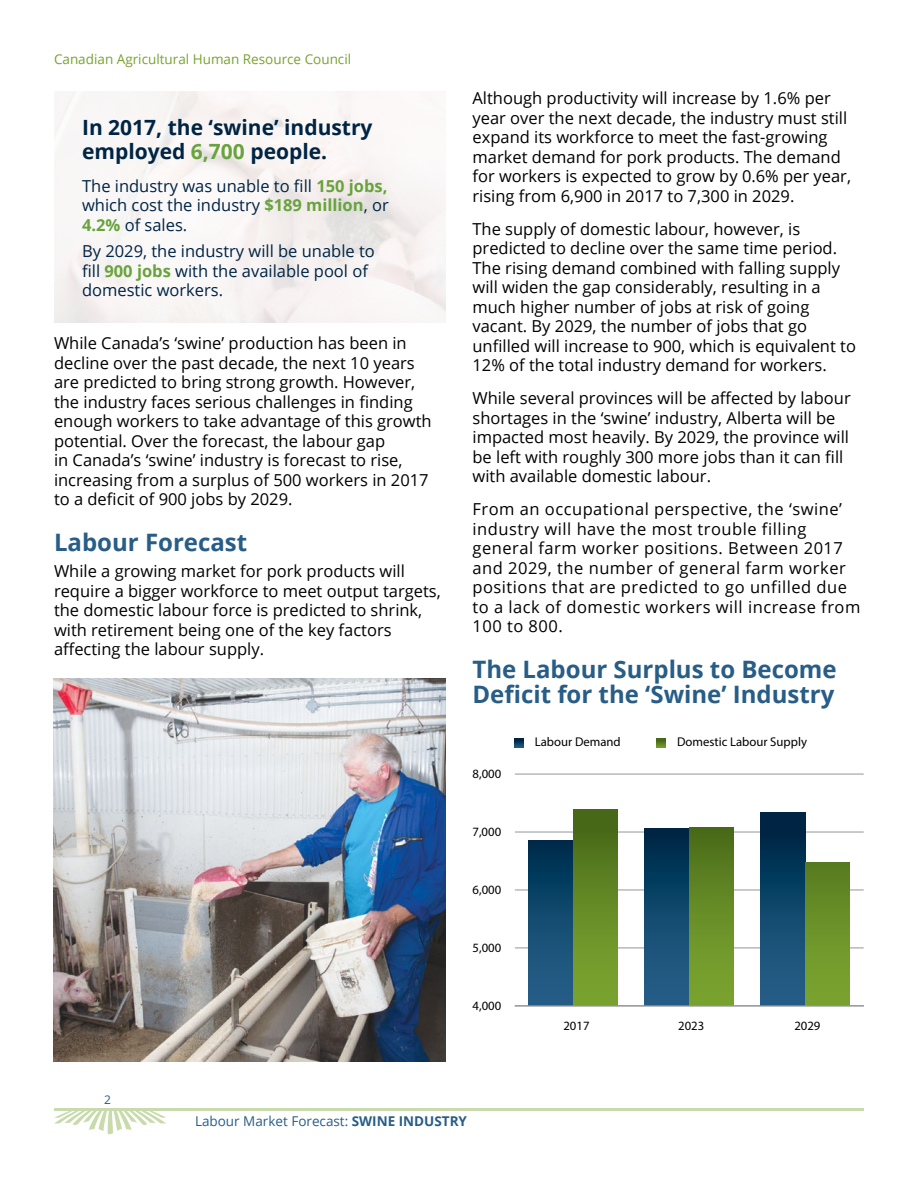
<style>
.page{position:relative;width:918px;height:1188px;background:#fff}
.page>*{position:absolute;margin:0;border:0;box-sizing:border-box;transform-origin:0 0}
.t1{font:700 24px/25.5px "Open Sans";color:#275d86}
.t2{font:700 21px/24px "Open Sans";color:#002444}
.t3{font:16.5px/19.5px "Open Sans";color:#000}
.t4{font:16.5px/19.5px "Open Sans";letter-spacing:.03em;color:#000}
.t5{font:16.5px/19.5px "Open Sans";color:#002444;text-align:justify}
.t6{font:13.5px "Open Sans";color:#78a22f}
.t7{font:13.5px "Open Sans";color:#275d86}
.t8{font:12.75px "Myriad Pro";color:#000}
.t9{font:12px "Open Sans";color:#275d86}
.s1{color:#68a33d}
.s2{font-weight:700;color:#68a33d}
.s3{font-weight:700}
</style>
<div class="page">
<svg style="left:54px;top:1111px;width:112px;height:24px"></svg>
<hr style="left:54px;top:1108px;width:810px;height:3px;background:#c9daac">
<hr style="left:515px;top:774px;width:349px;height:1px;background:#939598">
<hr style="left:515px;top:832px;width:349px;height:1px;background:#939598">
<hr style="left:515px;top:890px;width:349px;height:1px;background:#939598">
<hr style="left:515px;top:948px;width:349px;height:1px;background:#939598">
<hr style="left:515px;top:1006px;width:349px;height:1px;background:#939598">
<div style="left:529px;top:840px;width:44px;height:166px;background:linear-gradient(to bottom,#002f4f,#2a638d)"></div>
<div style="left:573px;top:810px;width:45px;height:196px;background:linear-gradient(to bottom,#466717,#7faa32)"></div>
<div style="left:645px;top:829px;width:44px;height:177px;background:linear-gradient(to bottom,#002a49,#29648f)"></div>
<div style="left:689px;top:828px;width:45px;height:178px;background:linear-gradient(to bottom,#4c6e1a,#7ea932)"></div>
<div style="left:761px;top:813px;width:44px;height:193px;background:linear-gradient(to bottom,#002442,#28648f)"></div>
<div style="left:805px;top:863px;width:45px;height:143px;background:linear-gradient(to bottom,#597e21,#7da731)"></div>
<hr style="left:515px;top:1005px;width:349px;height:1px;background:#939598">
<svg style="left:514px;top:739px;width:9px;height:9px"></svg>
<svg style="left:656px;top:739px;width:10px;height:9px"></svg>
<img style="left:53px;top:678px;width:393px;height:384px">
<p class="t6" style="left:54px;top:50px;width:299px">Canadian Agricultural Human Resource Council</p>
<p class="t2" style="left:82px;top:115px;width:292px">In 2017, the ‘swine’ industry employed <span class="s1">6,700</span> people.</p>
<p class="t5" style="left:82px;top:176px;width:308px">The industry was unable to fill <span class="s2">150 jobs, </span>which cost the industry <span class="s2">$189 million</span>, or <span class="s2">4.2%</span> of sales.</p>
<p class="t5" style="left:82px;top:241px;width:294px;text-align:left">By 2029, the industry will be unable to fill <span class="s2">900 jobs</span> with the available pool of domestic workers.</p>
<p class="t3" style="left:54px;top:333px;width:379px">While Canada’s ‘swine’ production has been in decline over the past decade, the next 10 years are predicted to bring strong growth. However, the industry faces serious challenges in finding enough workers to take advantage of this growth potential. Over the forecast, the labour gap<br>in Canada’s ‘swine’ industry is forecast to rise, increasing from a surplus of 500 workers in 2017 to a deficit of 900 jobs by 2029.</p>
<h1 class="t1" style="left:54px;top:529px;width:195px">Labour Forecast</h1>
<p class="t3" style="left:54px;top:561px;width:388px">While a growing market for pork products will require a bigger workforce to meet output targets, the domestic labour force is predicted to shrink, with retirement being one of the key factors affecting the labour supply.</p>
<p class="t9" style="left:104px;top:1091px;width:8px">2</p>
<p class="t3" style="left:473px;top:88px;width:380px">Although productivity will increase by 1.6% per year over the next decade, the industry must still expand its workforce to meet the fast-growing market demand for pork products. The demand for workers is expected to grow by 0.6% per year, rising from 6,900 in 2017 to 7,300 in 2029.</p>
<p class="t3" style="left:473px;top:219px;width:385px">The supply of domestic labour, however, is predicted to decline over the same time period.<br>The rising demand combined with falling supply will widen the gap considerably, resulting in a much higher number of jobs at risk of going vacant. By 2029, the number of jobs that go unfilled will increase to 900, which is equivalent to 12% of the total industry demand for workers.</p>
<p class="t3" style="left:473px;top:388px;width:380px">While several provinces will be affected by labour shortages in the ‘swine’ industry, Alberta will be impacted most heavily. By 2029, the province will be left with roughly 300 more jobs than it can fill with available domestic labour.</p>
<p class="t4" style="left:473px;top:499px;width:389px">From an occupational perspective, the ‘swine’ industry will have the most trouble filling general farm worker positions. Between 2017 and 2029, the number of general farm worker positions that are predicted to go unfilled due to a lack of domestic workers will increase from 100 to 800.</p>
<h1 class="t1" style="left:472px;top:656px;width:366px">The Labour Surplus to Become<br>Deficit for the ‘Swine’ Industry</h1>
<p class="t8" style="left:473px;top:766px;width:30px">8,000</p>
<p class="t8" style="left:473px;top:824px;width:30px">7,000</p>
<p class="t8" style="left:473px;top:882px;width:30px">6,000</p>
<p class="t8" style="left:473px;top:940px;width:30px">5,000</p>
<p class="t8" style="left:473px;top:998px;width:30px">4,000</p>
<p class="t8" style="left:535px;top:734px;width:87px">Labour Demand</p>
<p class="t8" style="left:677px;top:734px;width:131px">Domestic Labour Supply</p>
<p class="t8" style="left:563px;top:1018px;width:28px">2017</p>
<p class="t8" style="left:678px;top:1018px;width:28px">2023</p>
<p class="t8" style="left:794px;top:1018px;width:28px">2029</p>
<p class="t7" style="left:195px;top:1112px;width:274px">Labour Market Forecast: <span class="s3">SWINE INDUSTRY</span></p>
</div>
